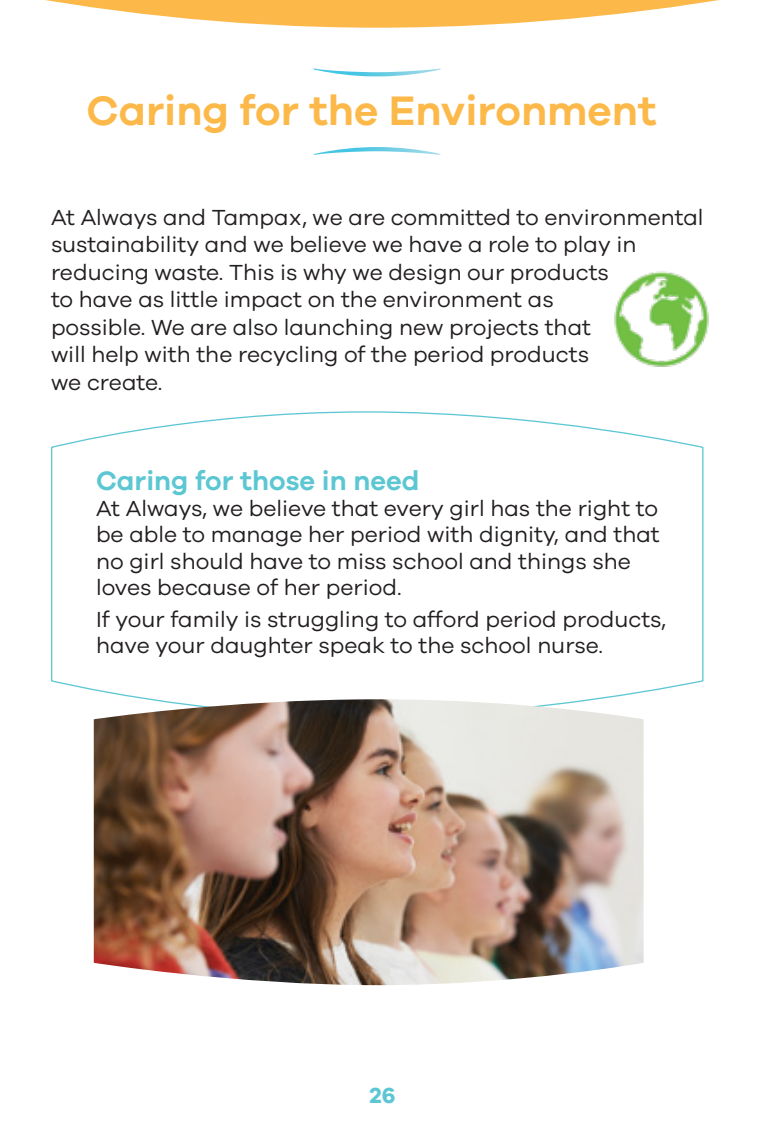
<style>
.page{position:relative;width:765px;height:1125px;background:#fff}
.page>*{position:absolute;margin:0;border:0;box-sizing:border-box;transform-origin:0 0}
.t1{font:600 42.5px "Galano Grotesque";color:#fcb94a}
.t2{font:600 27.5px "Galano Grotesque";color:#5cc7d3}
.t3{font:22.5px/27.5px "Galano Grotesque";color:#231f20}
.t4{font:700 22.5px "Galano Grotesque";color:#5cc7d3}
</style>
<div class="page">
<svg style="left:314px;top:68px;width:126px;height:8px"></svg>
<svg style="left:314px;top:147px;width:126px;height:8px"></svg>
<img style="left:614px;top:271px;width:95px;height:96px">
<svg style="left:51px;top:411px;width:653px;height:288px"></svg>
<svg style="left:45px;top:0;width:674px;height:28px"></svg>
<img style="left:94px;top:699px;width:550px;height:286px">
<h1 class="t1" style="left:86px;top:85px;width:572px">Caring for the Environment</h1>
<p class="t3" style="left:51px;top:203px;width:654px">At Always and Tampax, we are committed to environmental sustainability and we believe we have a role to play in reducing waste. This is why we design our products<br>to have as little impact on the environment as<br>possible. We are also launching new projects that<br>will help with the recycling of the period products<br>we create.</p>
<p class="t2" style="left:96px;top:464px;width:325px">Caring for those in need</p>
<p class="t3" style="left:96px;top:495px;width:565px;line-height:26.2px">At Always, we believe that every girl has the right to be able to manage her period with dignity, and that no girl should have to miss school and things she loves because of her period.</p>
<p class="t3" style="left:96px;top:606px;width:572px;line-height:26.2px">If your family is struggling to afford period products, have your daughter speak to the school nurse.</p>
<p class="t4" style="left:370px;top:1081px;width:27px">26</p>
</div>
